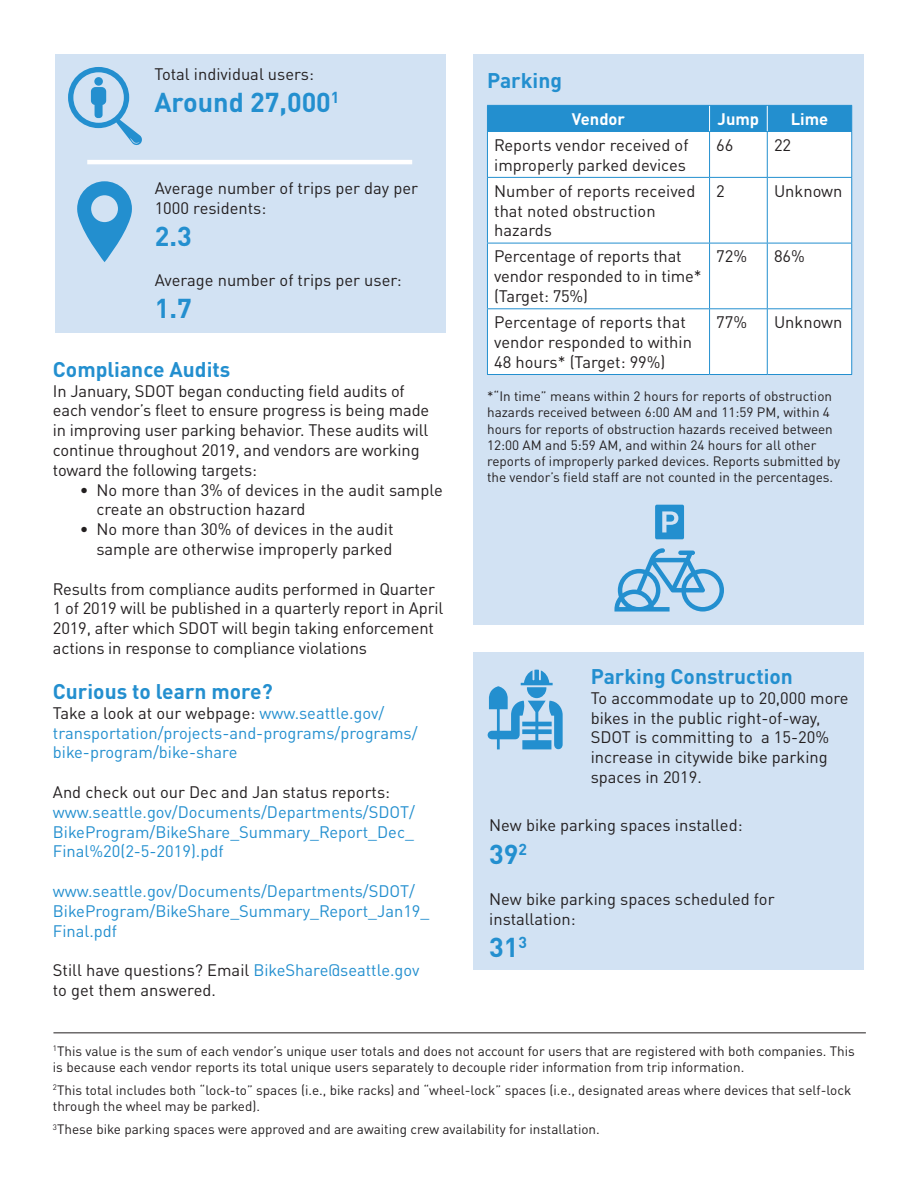
<style>
.page{position:relative;width:918px;height:1188px;background:#fff}
.page>*{position:absolute;margin:0;border:0;box-sizing:border-box;transform-origin:0 0}
.t1{font:700 27px "DIN Pro";color:#238fcf}
.t2{font:700 21px "DIN Pro";color:#238fcf}
.t3{font:16.5px/19.8px "DIN Pro";letter-spacing:-.005em;color:#231f20}
.t4{font:16.5px/19.8px "DIN Pro";color:#238fcf}
.t5{font:700 16.5px "DIN Pro";color:#fff}
.t6{font:13.5px/16.2px "DIN Pro";color:#231f20}
.s1{color:#231f20}
.s2{color:#238fcf}
</style>
<div class="page">
<div style="left:55px;top:54px;width:391px;height:279px;background:#d2e2f3"></div>
<div style="left:473px;top:54px;width:391px;height:570px;background:#d2e2f3"></div>
<div style="left:473px;top:652px;width:391px;height:318px;background:#d2e2f3"></div>
<svg style="left:68px;top:67px;width:74px;height:78px"></svg>
<svg style="left:614px;top:548px;width:110px;height:64px"></svg>
<svg style="left:655px;top:505px;width:29px;height:34px"></svg>
<hr style="left:87px;top:160px;width:325px;height:4px;background:#fff">
<svg style="left:77px;top:181px;width:55px;height:81px"></svg>
<hr style="left:53px;top:1032px;width:813px;height:1px;background:#231f20">
<div style="left:488px;top:132px;width:363px;height:242px;background:#fff"></div>
<hr style="left:487px;top:132px;width:1px;height:45px;background:#238fcf">
<hr style="left:709px;top:132px;width:1px;height:45px;background:#238fcf">
<hr style="left:767px;top:132px;width:1px;height:45px;background:#238fcf">
<hr style="left:851px;top:132px;width:1px;height:45px;background:#238fcf">
<hr style="left:487px;top:177px;width:223px;height:1px;background:#238fcf">
<hr style="left:487px;top:178px;width:1px;height:65px;background:#238fcf">
<hr style="left:710px;top:177px;width:57px;height:1px;background:#238fcf">
<hr style="left:709px;top:178px;width:1px;height:65px;background:#238fcf">
<hr style="left:767px;top:177px;width:85px;height:1px;background:#238fcf">
<hr style="left:767px;top:178px;width:1px;height:65px;background:#238fcf">
<hr style="left:851px;top:178px;width:1px;height:65px;background:#238fcf">
<hr style="left:487px;top:243px;width:223px;height:1px;background:#238fcf">
<hr style="left:487px;top:243px;width:1px;height:65px;background:#238fcf">
<hr style="left:710px;top:243px;width:57px;height:1px;background:#238fcf">
<hr style="left:709px;top:243px;width:1px;height:65px;background:#238fcf">
<hr style="left:767px;top:243px;width:85px;height:1px;background:#238fcf">
<hr style="left:767px;top:243px;width:1px;height:65px;background:#238fcf">
<hr style="left:851px;top:243px;width:1px;height:65px;background:#238fcf">
<hr style="left:487px;top:308px;width:223px;height:1px;background:#238fcf">
<hr style="left:487px;top:309px;width:1px;height:65px;background:#238fcf">
<hr style="left:710px;top:308px;width:57px;height:1px;background:#238fcf">
<hr style="left:709px;top:309px;width:1px;height:65px;background:#238fcf">
<hr style="left:767px;top:308px;width:85px;height:1px;background:#238fcf">
<hr style="left:767px;top:309px;width:1px;height:65px;background:#238fcf">
<hr style="left:851px;top:309px;width:1px;height:65px;background:#238fcf">
<hr style="left:487px;top:374px;width:223px;height:1px;background:#238fcf">
<hr style="left:710px;top:374px;width:57px;height:1px;background:#238fcf">
<hr style="left:767px;top:374px;width:85px;height:1px;background:#238fcf">
<div style="left:487px;top:105px;width:365px;height:26px;background:#238fcf"></div>
<hr style="left:487px;top:131px;width:223px;height:1px;background:#238fcf">
<hr style="left:710px;top:131px;width:57px;height:1px;background:#238fcf">
<hr style="left:767px;top:131px;width:85px;height:1px;background:#238fcf">
<svg style="left:487px;top:670px;width:76px;height:80px"></svg>
<p class="t3" style="left:154px;top:62px;width:161px">Total individual users:</p>
<h1 class="t1" style="left:154px;top:80px;width:187px">Around 27,000<sup>1</sup></h1>
<p class="t3" style="left:155px;top:177px;width:265px">Average number of trips per day per<br>1000 residents:</p>
<h1 class="t1" style="left:155px;top:214px;width:39px">2.3</h1>
<p class="t3" style="left:155px;top:268px;width:248px">Average number of trips per user:</p>
<h1 class="t1" style="left:155px;top:286px;width:39px">1.7</h1>
<p class="t2" style="left:53px;top:352px;width:179px">Compliance Audits</p>
<p class="t3" style="left:53px;top:379px;width:378px">In January, SDOT began conducting field audits of each vendor’s fleet to ensure progress is being made in improving user parking behavior. These audits will continue throughout 2019, and vendors are working toward the following targets:</p>
<p class="t3" style="left:96px;top:478px;width:348px;text-indent:-16px">• No more than 3% of devices in the audit sample create an obstruction hazard</p>
<p class="t3" style="left:80px;top:518px;width:315px;text-align:right">• No more than 30% of devices in the audit sample are otherwise improperly parked</p>
<p class="t3" style="left:53px;top:577px;width:392px">Results from compliance audits performed in Quarter 1 of 2019 will be published in a quarterly report in April 2019, after which SDOT will begin taking enforcement actions in response to compliance violations</p>
<p class="t2" style="left:53px;top:674px;width:221px">Curious to learn more?</p>
<p class="t4" style="left:53px;top:701px;width:366px"><span class="s1">Take a look at our webpage:</span> www.seattle.gov/ transportation/projects-and-programs/programs/ bike-program/bike-share</p>
<p class="t3" style="left:53px;top:780px;width:339px">And check out our Dec and Jan status reports:</p>
<p class="t4" style="left:53px;top:800px;width:364px;text-align:justify">www.seattle.gov/Documents/Departments/SDOT/ BikeProgram/BikeShare_Summary_Report_Dec_ Final%20(2-5-2019).pdf</p>
<p class="t4" style="left:53px;top:879px;width:378px">www.seattle.gov/Documents/Departments/SDOT/<br>BikeProgram/BikeShare_Summary_Report_Jan19_<br>Final.pdf</p>
<p class="t3" style="left:53px;top:959px;width:368px">Still have questions? Email <span class="s2">BikeShare@seattle.gov </span>to get them answered.</p>
<p class="t2" style="left:487px;top:62px;width:76px">Parking</p>
<p class="t5" style="left:572px;top:105px;width:55px">Vendor</p>
<p class="t5" style="left:718px;top:105px;width:43px">Jump</p>
<p class="t5" style="left:791px;top:105px;width:39px">Lime</p>
<p class="t3" style="left:494px;top:133px;width:196px">Reports vendor received of improperly parked devices</p>
<p class="t3" style="left:716px;top:133px;width:19px">66</p>
<p class="t3" style="left:774px;top:133px;width:19px">22</p>
<p class="t3" style="left:494px;top:179px;width:203px">Number of reports received that noted obstruction hazards</p>
<p class="t3" style="left:716px;top:179px;width:10px">2</p>
<p class="t3" style="left:774px;top:179px;width:70px">Unknown</p>
<p class="t3" style="left:494px;top:245px;width:209px">Percentage of reports that vendor responded to in time* (Target: 75%)</p>
<p class="t3" style="left:716px;top:245px;width:32px">72%</p>
<p class="t3" style="left:774px;top:245px;width:32px">86%</p>
<p class="t3" style="left:494px;top:311px;width:199px">Percentage of reports that vendor responded to within<br>48 hours* (Target: 99%)</p>
<p class="t3" style="left:716px;top:311px;width:32px">77%</p>
<p class="t3" style="left:774px;top:311px;width:70px">Unknown</p>
<p class="t6" style="left:487px;top:387px;width:355px">*“In time” means within 2 hours for reports of obstruction hazards received between 6:00 AM and 11:59 PM, within 4 hours for reports of obstruction hazards received between 12:00 AM and 5:59 AM, and within 24 hours for all other reports of improperly parked devices. Reports submitted by the vendor’s field staff are not counted in the percentages.</p>
<p class="t2" style="left:591px;top:659px;width:204px">Parking Construction</p>
<p class="t3" style="left:591px;top:686px;width:259px">To accommodate up to 20,000 more bikes in the public right-of-way,<br>SDOT is committing to a 15-20% increase in citywide bike parking spaces in 2019.</p>
<p class="t3" style="left:489px;top:814px;width:255px">New bike parking spaces installed:</p>
<h1 class="t1" style="left:489px;top:832px;width:39px">39<sup>2</sup></h1>
<p class="t3" style="left:489px;top:888px;width:287px">New bike parking spaces scheduled for installation:</p>
<h1 class="t1" style="left:489px;top:925px;width:39px">31<sup>3</sup></h1>
<p class="t6" style="left:53px;top:1042px;width:803px"><sup>1</sup>This value is the sum of each vendor’s unique user totals and does not account for users that are registered with both companies. This is because each vendor reports its total unique users separately to decouple rider information from trip information.</p>
<p class="t6" style="left:53px;top:1081px;width:800px"><sup>2</sup>This total includes both “lock-to” spaces (i.e., bike racks) and “wheel-lock” spaces (i.e., designated areas where devices that self-lock through the wheel may be parked).</p>
<p class="t6" style="left:53px;top:1120px;width:548px"><sup>3</sup>These bike parking spaces were approved and are awaiting crew availability for installation.</p>
</div>
